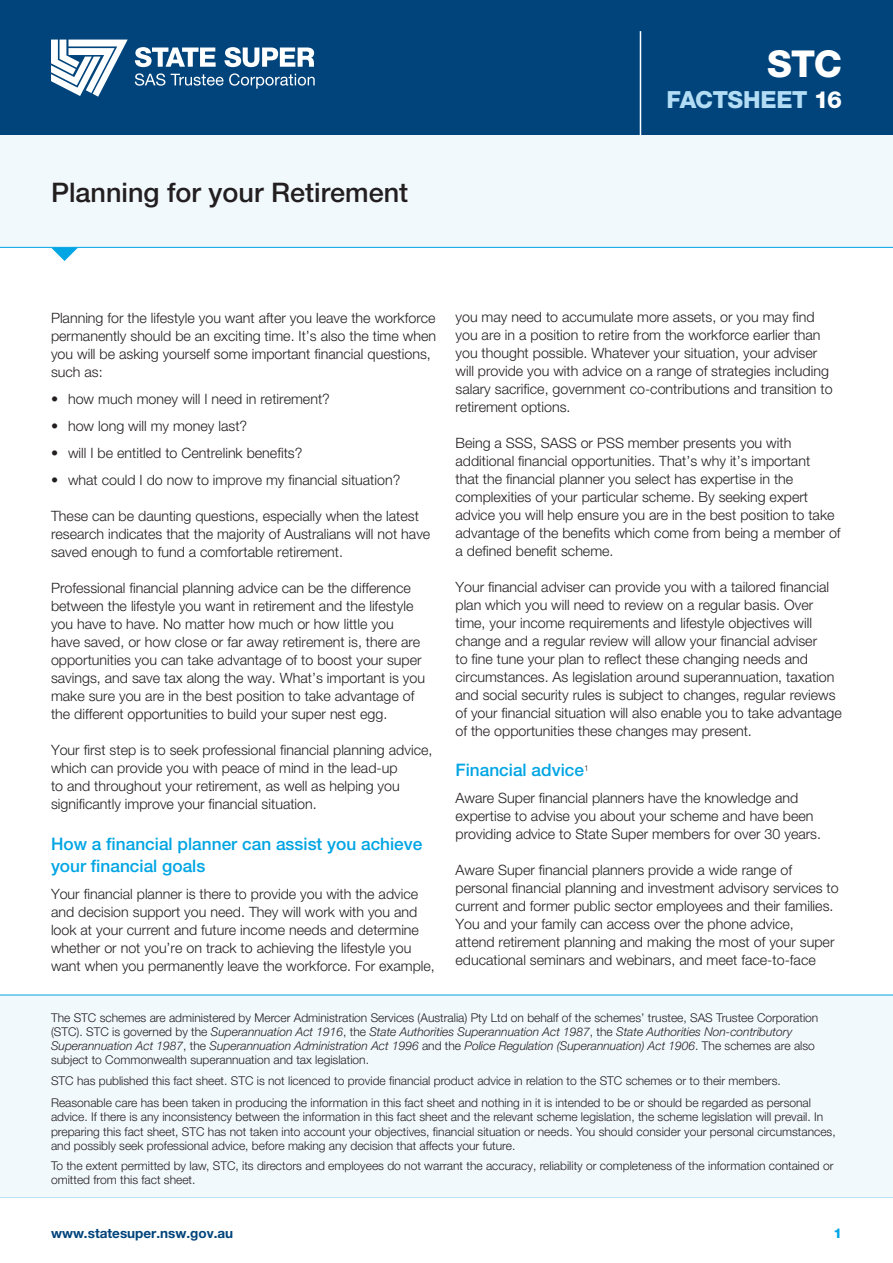
<style>
.page{position:relative;width:893px;height:1263px;background:#fff}
.page>*{position:absolute;margin:0;border:0;box-sizing:border-box;transform-origin:0 0}
.t1{font:800 37.2px "Helvetica Neue";color:#fff}
.t2{font:500 27px "Helvetica Neue";color:#231f20}
.t3{font:800 23.7px "Helvetica Neue";letter-spacing:-.02em;color:#b3ddf5}
.t4{font:500 17.25px/22.5px "Helvetica Neue";color:#00a5e3}
.t5{font:300 14.25px/18px "Helvetica Neue";color:#231f20}
.t6{font:700 13.5px "Helvetica Neue";color:#00447b}
.t7{font:800 13.5px "Helvetica Neue";color:#00a5e3}
.t8{font:300 12px/14.2px "Helvetica Neue LT Pro";color:#231f20}
.s1{color:#fff}
.s2{font-style:italic}
</style>
<div class="page">
<div style="left:0;top:135px;width:893px;height:112px;background:#f2f9fd"></div>
<hr style="left:0;top:1196px;width:893px;height:1px;background:#00a5e3">
<svg style="left:51px;top:248px;width:27px;height:13px"></svg>
<hr style="left:0;top:247px;width:893px;height:1px;background:#00a5e3">
<div style="left:0;top:0;width:893px;height:135px;background:#00447b"></div>
<svg style="left:135px;top:47px;width:81px;height:20px"></svg>
<svg style="left:51px;top:40px;width:77px;height:57px"></svg>
<svg style="left:135px;top:73px;width:30px;height:13px"></svg>
<svg style="left:171px;top:73px;width:144px;height:16px"></svg>
<svg style="left:224px;top:47px;width:90px;height:20px"></svg>
<hr style="left:640px;top:31px;width:1px;height:104px;background:#fff">
<div style="left:0;top:995px;width:893px;height:201px;background:#f2f9fd"></div>
<hr style="left:0;top:995px;width:893px;height:1px;background:#00a5e3">
<h1 class="t2" style="left:51px;top:176px;width:359px">Planning for your Retirement</h1>
<h1 class="t1" style="left:767px;top:41px;width:76px">STC</h1>
<h3 class="t3" style="left:667px;top:85px;width:177px">FACTSHEET <span class="s1">16</span></h3>
<p class="t5" style="left:51px;top:309px;width:387px">Planning for the lifestyle you want after you leave the workforce permanently should be an exciting time. It’s also the time when you will be asking yourself some important financial questions, such as:</p>
<p class="t5" style="left:51px;top:390px;width:280px">• how much money will I need in retirement?</p>
<p class="t5" style="left:51px;top:417px;width:198px">• how long will my money last?</p>
<p class="t5" style="left:51px;top:444px;width:253px">• will I be entitled to Centrelink benefits?</p>
<p class="t5" style="left:51px;top:471px;width:351px">• what could I do now to improve my financial situation?</p>
<p class="t5" style="left:51px;top:507px;width:381px">These can be daunting questions, especially when the latest research indicates that the majority of Australians will not have saved enough to fund a comfortable retirement.</p>
<p class="t5" style="left:51px;top:579px;width:375px">Professional financial planning advice can be the difference between the lifestyle you want in retirement and the lifestyle you have to have. No matter how much or how little you have saved, or how close or far away retirement is, there are opportunities you can take advantage of to boost your super savings, and save tax along the way. What’s important is you make sure you are in the best position to take advantage of the different opportunities to build your super nest egg.</p>
<p class="t5" style="left:51px;top:741px;width:383px">Your first step is to seek professional financial planning advice, which can provide you with peace of mind in the lead-up<br>to and throughout your retirement, as well as helping you significantly improve your financial situation.</p>
<p class="t4" style="left:51px;top:832px;width:373px">How a financial planner can assist you achieve your financial goals</p>
<p class="t5" style="left:51px;top:885px;width:385px">Your financial planner is there to provide you with the advice and decision support you need. They will work with you and look at your current and future income needs and determine whether or not you’re on track to achieving the lifestyle you want when you permanently leave the workforce. For example,</p>
<p class="t5" style="left:455px;top:307px;width:379px">you may need to accumulate more assets, or you may find you are in a position to retire from the workforce earlier than you thought possible. Whatever your situation, your adviser will provide you with advice on a range of strategies including salary sacrifice, government co-contributions and transition to retirement options.</p>
<p class="t5" style="left:455px;top:433px;width:387px">Being a SSS, SASS or PSS member presents you with additional financial opportunities. That’s why it’s important<br>that the financial planner you select has expertise in the complexities of your particular scheme. By seeking expert advice you will help ensure you are in the best position to take advantage of the benefits which come from being a member of a defined benefit scheme.</p>
<p class="t5" style="left:455px;top:577px;width:388px">Your financial adviser can provide you with a tailored financial plan which you will need to review on a regular basis. Over time, your income requirements and lifestyle objectives will change and a regular review will allow your financial adviser<br>to fine tune your plan to reflect these changing needs and circumstances. As legislation around superannuation, taxation and social security rules is subject to changes, regular reviews of your financial situation will also enable you to take advantage of the opportunities these changes may present.</p>
<p class="t4" style="left:455px;top:759px;width:135px">Financial advice<sup>1</sup></p>
<p class="t5" style="left:455px;top:789px;width:367px">Aware Super financial planners have the knowledge and expertise to advise you about your scheme and have been providing advice to State Super members for over 30 years.</p>
<p class="t5" style="left:455px;top:861px;width:385px">Aware Super financial planners provide a wide range of personal financial planning and investment advisory services to current and former public sector employees and their families.<br>You and your family can access over the phone advice,<br>attend retirement planning and making the most of your super educational seminars and webinars, and meet face-to-face</p>
<p class="t8" style="left:51px;top:1010px;width:769px">The STC schemes are administered by Mercer Administration Services (Australia) Pty Ltd on behalf of the schemes’ trustee, SAS Trustee Corporation (STC). STC is governed by the <span class="s2">Superannuation Act 1916</span>, the <span class="s2">State Authorities Superannuation Act 1987</span>, the <span class="s2">State Authorities Non-contributory Superannuation Act 1987</span>, the <span class="s2">Superannuation Administration Act 1996</span> and the <span class="s2">Police Regulation (Superannuation) Act 1906</span>. The schemes are also subject to Commonwealth superannuation and tax legislation.</p>
<p class="t8" style="left:51px;top:1069px;width:761px;line-height:22.5px">STC has published this fact sheet. STC is not licenced to provide financial product advice in relation to the STC schemes or to their members.<br>Reasonable care has been taken in producing the information in this fact sheet and nothing in it is intended to be or should be regarded as personal</p>
<p class="t8" style="left:51px;top:1110px;width:786px">advice. If there is any inconsistency between the information in this fact sheet and the relevant scheme legislation, the scheme legislation will prevail. In preparing this fact sheet, STC has not taken into account your objectives, financial situation or needs. You should consider your personal circumstances, and possibly seek professional advice, before making any decision that affects your future.</p>
<p class="t8" style="left:51px;top:1158px;width:784px">To the extent permitted by law, STC, its directors and employees do not warrant the accuracy, reliability or completeness of the information contained or omitted from this fact sheet.</p>
<p class="t6" style="left:51px;top:1224px;width:184px">www.statesuper.nsw.gov.au</p>
<p class="t7" style="left:833px;top:1225px;width:10px">1</p>
</div>
